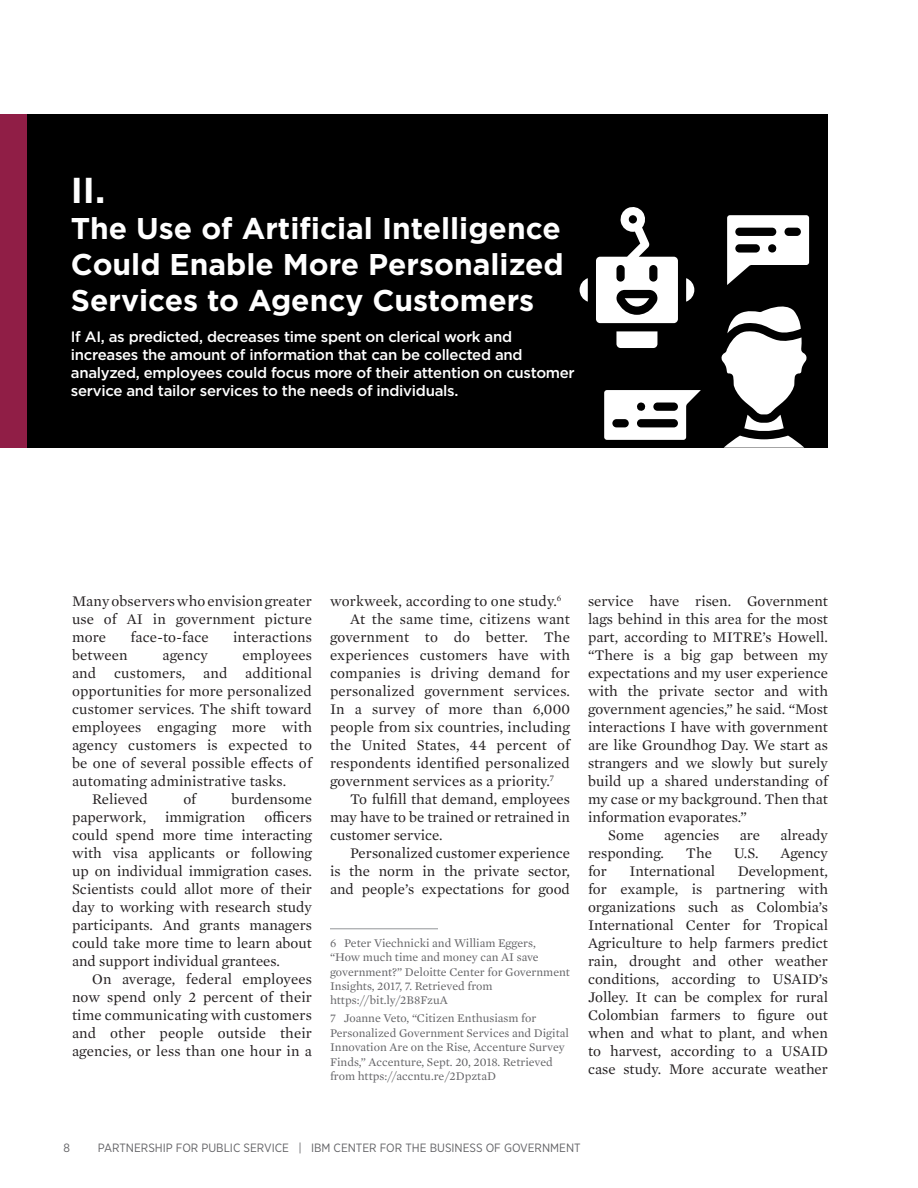
<style>
.page{position:relative;width:918px;height:1188px;background:#fff}
.page>*{position:absolute;margin:0;border:0;box-sizing:border-box;transform-origin:0 0}
.t1{font:700 36px "Gotham";color:#fff}
.t2{font:700 30px/36px "Gotham";color:#fff;text-align:justify}
.Body_Copy{font:15px/18px "Mercury Text G1";color:#231f20;text-align:justify}
.Body_Copy_no_indent{font:15px/18px "Mercury Text G1";letter-spacing:.01em;color:#231f20;text-align:justify}
.t3{font:500 15px/18px "Gotham";letter-spacing:-.02em;color:#fff}
.Footnote{font:12px/14.4px "Mercury Text G1";color:#636366}
.t4{font:12px "Gotham Narrow";color:#636366}
</style>
<div class="page">
<hr style="left:330px;top:928px;width:108px;height:1px;background:#939598">
<div style="left:27px;top:114px;width:801px;height:334px;background:#000"></div>
<svg style="left:721px;top:306px;width:86px;height:142px"></svg>
<svg style="left:686px;top:278px;width:8px;height:24px"></svg>
<svg style="left:580px;top:278px;width:8px;height:24px"></svg>
<svg style="left:596px;top:207px;width:82px;height:116px"></svg>
<svg style="left:616px;top:331px;width:41px;height:17px"></svg>
<svg style="left:727px;top:215px;width:82px;height:70px"></svg>
<svg style="left:604px;top:390px;width:97px;height:50px"></svg>
<div style="left:0;top:114px;width:27px;height:334px;background:#901e46"></div>
<p class="t1" style="left:71px;top:166px;width:36px">II.</p>
<p class="t2" style="left:71px;top:210px;width:494px">The Use of Artificial Intelligence Could Enable More Personalized Services to Agency Customers</p>
<p class="t3" style="left:71px;top:328px;width:505px">If AI, as predicted, decreases time spent on clerical work and increases the amount of information that can be collected and analyzed, employees could focus more of their attention on customer service and tailor services to the needs of individuals.</p>
<p class="Body_Copy_no_indent" style="left:72px;top:591px;width:242px">Many observers who envision greater use of AI in government picture more</p>
<p class="Body_Copy_no_indent" style="left:130px;top:627px;width:80px">face-to-face</p>
<p class="Body_Copy_no_indent" style="left:233px;top:627px;width:80px">interactions</p>
<p class="Body_Copy_no_indent" style="left:72px;top:645px;width:57px">between</p>
<p class="Body_Copy_no_indent" style="left:162px;top:645px;width:47px">agency</p>
<p class="Body_Copy_no_indent" style="left:72px;top:645px;width:242px;text-indent:171px">employees and customers, and additional opportunities for more personalized customer services. The shift toward employees engaging more with agency customers is expected to be one of several possible effects of automating administrative tasks.</p>
<p class="Body_Copy" style="left:92px;top:789px;width:57px">Relieved</p>
<p class="Body_Copy" style="left:183px;top:789px;width:14px">of</p>
<p class="Body_Copy" style="left:232px;top:789px;width:82px">burdensome</p>
<p class="Body_Copy" style="left:72px;top:807px;width:76px">paperwork,</p>
<p class="Body_Copy" style="left:165px;top:807px;width:82px">immigration</p>
<p class="Body_Copy" style="left:72px;top:807px;width:242px;text-indent:192px">officers could spend more time interacting with visa applicants or following up on individual immigration cases.<br>Scientists could allot more of their day to working with research study participants. And grants managers could take more time to learn about and support individual grantees.</p>
<p class="Body_Copy" style="left:72px;top:969px;width:242px;text-indent:20px">On average, federal employees now spend only 2 percent of their time communicating with customers and other people outside their agencies, or less than one hour in a</p>
<p class="Body_Copy" style="left:330px;top:591px;width:233px">workweek, according to one study.<sup>6</sup></p>
<p class="Body_Copy" style="left:330px;top:609px;width:242px;text-indent:20px">At the same time, citizens want government to do better. The experiences customers have with companies is driving demand for personalized government services.<br>In a survey of more than 6,000 people from six countries, including the United States, 44 percent of respondents identified personalized government services as a priority.<sup>7</sup></p>
<p class="Body_Copy" style="left:330px;top:789px;width:242px;text-indent:20px">To fulfill that demand, employees may have to be trained or retrained in customer service.</p>
<p class="Body_Copy" style="left:330px;top:843px;width:242px;text-indent:20px">Personalized customer experience is the norm in the private sector, and people’s expectations for good</p>
<p class="Footnote" style="left:330px;top:935px;width:242px">6 Peter Viechnicki and William Eggers,<br>“How much time and money can AI save government?” Deloitte Center for Government Insights, 2017, 7. Retrieved from https://bit.ly/2B8FzuA</p>
<p class="Footnote" style="left:330px;top:1011px;width:240px">7 Joanne Veto, “Citizen Enthusiasm for Personalized Government Services and Digital Innovation Are on the Rise, Accenture Survey Finds,” Accenture, Sept. 20, 2018. Retrieved from https://accntu.re/2DpztaD</p>
<p class="Body_Copy" style="left:588px;top:591px;width:242px">service have risen. Government lags behind in this area for the most part, according to MITRE’s Howell. “There is a big gap between my expectations and my user experience with the private sector and with government agencies,” he said. “Most interactions I have with government are like Groundhog Day. We start as strangers and we slowly but surely build up a shared understanding of my case or my background. Then that information evaporates.”</p>
<p class="Body_Copy" style="left:608px;top:825px;width:37px">Some</p>
<p class="Body_Copy" style="left:664px;top:825px;width:57px">agencies</p>
<p class="Body_Copy" style="left:740px;top:825px;width:22px">are</p>
<p class="Body_Copy" style="left:780px;top:825px;width:49px">already</p>
<p class="Body_Copy" style="left:588px;top:843px;width:78px">responding.</p>
<p class="Body_Copy" style="left:686px;top:843px;width:27px">The</p>
<p class="Body_Copy" style="left:734px;top:843px;width:26px">U.S.</p>
<p class="Body_Copy" style="left:780px;top:843px;width:49px">Agency</p>
<p class="Body_Copy" style="left:588px;top:861px;width:20px">for</p>
<p class="Body_Copy" style="left:629px;top:861px;width:87px">International</p>
<p class="Body_Copy" style="left:588px;top:861px;width:242px;text-indent:150px">Development, for example, is partnering with organizations such as Colombia’s International Center for Tropical Agriculture to help farmers predict rain, drought and other weather conditions, according to USAID’s Jolley. It can be complex for rural Colombian farmers to figure out when and what to plant, and when to harvest, according to a USAID case study. More accurate weather</p>
<p class="t4" style="left:63px;top:1140px;width:8px">8</p>
<p class="t4" style="left:98px;top:1140px;width:484px">PARTNERSHIP FOR PUBLIC SERVICE | IBM CENTER FOR THE BUSINESS OF GOVERNMENT</p>
</div>
